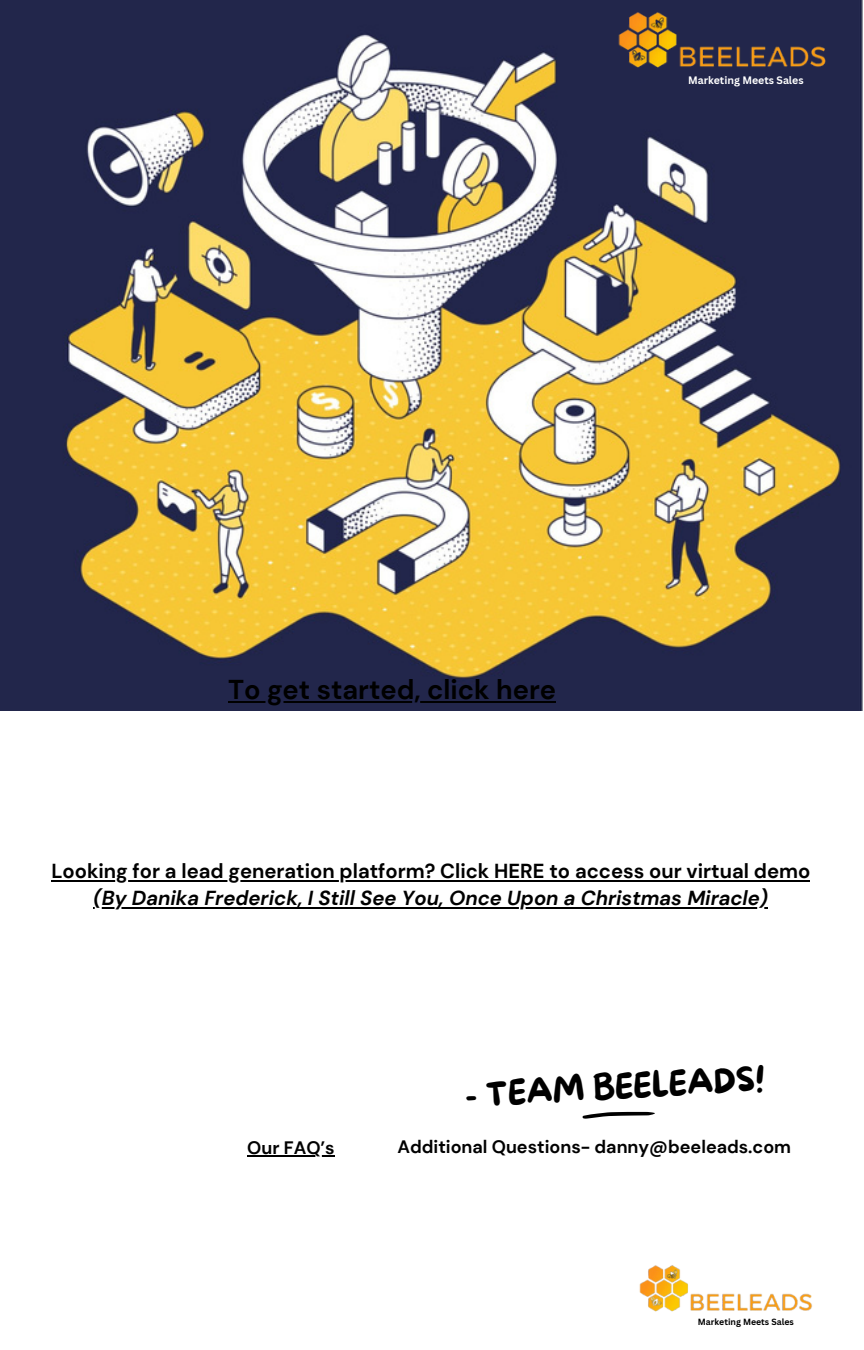
<style>
.page{position:relative;width:864px;height:1350px;background:#fff}
.page>*{position:absolute;margin:0;border:0;box-sizing:border-box;transform-origin:0 0}
.t1{font:33.3px "More Sugar";color:#000}
.t2{font:700 27.22px "DM Sans";color:#000}
.t3{font:700 20.25px "DM Sans";color:#000}
.t4{font:italic 700 20.25px "DM Sans";color:#000}
.t5{font:700 18px "DM Sans";color:#000}
.t6{font:700 10.58px "Canva Sans";color:#fff}
.t7{font:700 8.78px "Canva Sans";color:#000}
</style>
<div class="page">
<svg style="left:583px;top:1112px;width:72px;height:7px"></svg>
<img style="left:0;top:0;width:862px;height:710px">
<img style="left:607px;top:10px;width:234px;height:71px">
<hr style="left:228px;top:701px;width:328px;height:2px;background:#000">
<hr style="left:51px;top:880px;width:759px;height:2px;background:#000">
<hr style="left:94px;top:907px;width:674px;height:2px;background:#000">
<hr style="left:247px;top:1155px;width:88px;height:2px;background:#000">
<img style="left:639px;top:1265px;width:174px;height:47px">
<p class="t6" style="left:688px;top:73px;width:117px">Marketing Meets Sales</p>
<p class="t2" style="left:228px;top:672px;width:329px">To get started, click here</p>
<p class="t3" style="left:51px;top:858px;width:760px">Looking for a lead generation platform? Click HERE to access our virtual demo</p>
<p class="t4" style="left:94px;top:885px;width:676px">(By Danika Frederick, I Still See You, Once Upon a Christmas Miracle)</p>
<p class="t1" style="left:464px;top:1077px;width:302px;rotate:-3deg">- TEAM BEELEADS!</p>
<p class="t5" style="left:247px;top:1136px;width:89px">Our FAQ’s</p>
<p class="t5" style="left:398px;top:1135px;width:395px">Additional Questions- danny@beeleads.com</p>
<p class="t7" style="left:698px;top:1315px;width:98px">Marketing Meets Sales</p>
</div>
